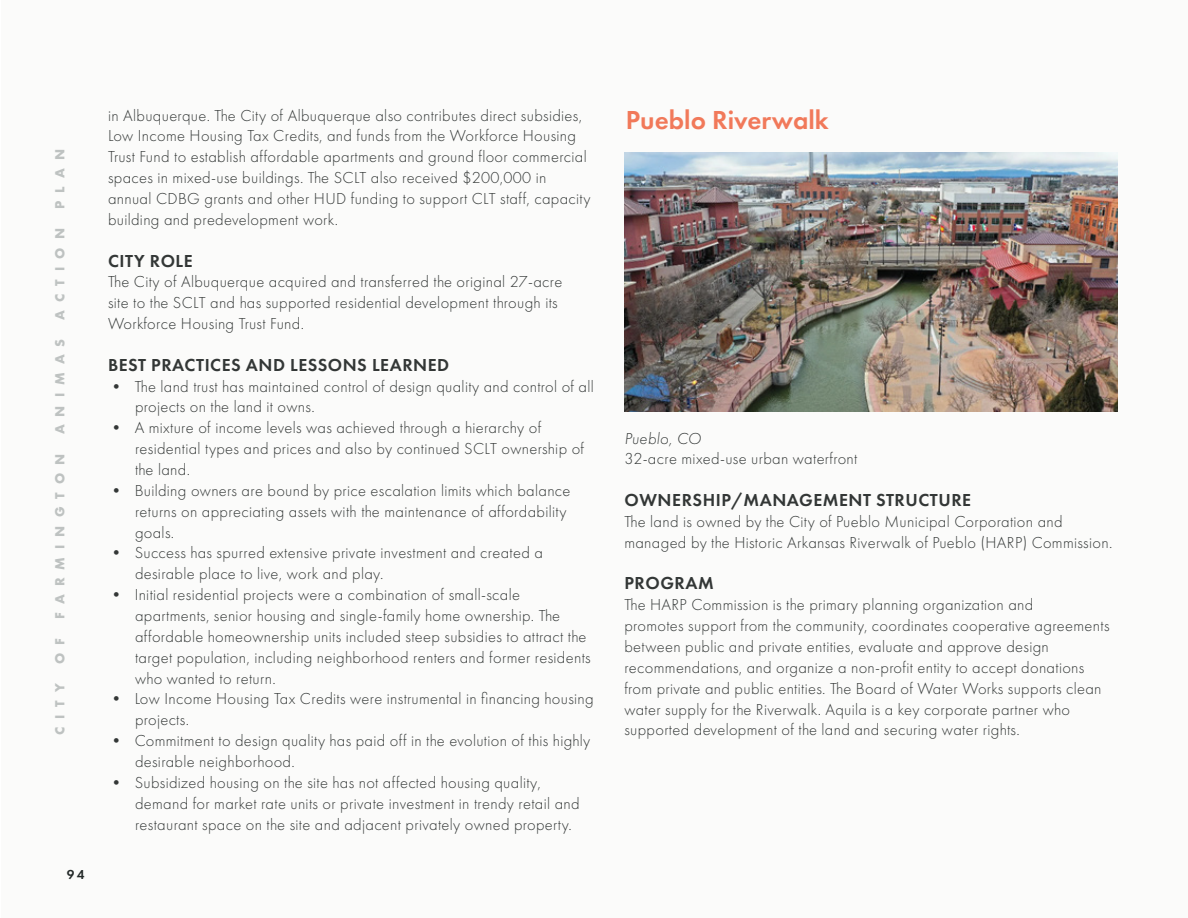
<style>
.page{position:relative;width:1188px;height:918px;background:#fff}
.page>*{position:absolute;margin:0;border:0;box-sizing:border-box;transform-origin:0 0}
.Header_3{font:600 27px "Futura PT";color:#f1795a}
.Body_Text_1_-_Align_Left{font:600 18px "Futura PT";letter-spacing:.03em;color:#333736}
.Body_Text_1_-_Align_Left-2{font:300 16.5px/20.9px "Futura PT";letter-spacing:.02em;color:#333736}
.Body_Text_1_-_Align_Left-3{font:italic 300 16.5px "Futura PT";letter-spacing:.02em;color:#333736}
.t1{font:700 13.8px "Futura PT";letter-spacing:.585em;color:#bec2c1}
.t2{font:600 13.5px "Futura PT";color:#242a29}
</style>
<div class="page">
<div style="left:1px;top:0;width:1187px;height:918px;background:#fbfbfa"></div>
<img style="left:625px;top:152px;width:493px;height:259px">
<p class="t1" style="left:51px;top:209px;width:61px;rotate:-90deg">PLAN</p>
<p class="t1" style="left:51px;top:320px;width:93px;rotate:-90deg">ACTION</p>
<p class="t1" style="left:51px;top:434px;width:97px;rotate:-90deg">ANIMAS</p>
<p class="t1" style="left:51px;top:619px;width:166px;rotate:-90deg">FARMINGTON</p>
<p class="t1" style="left:51px;top:664px;width:28px;rotate:-90deg">O F</p>
<p class="t1" style="left:51px;top:735px;width:54px;rotate:-90deg">CITY</p>
<p class="t2" style="left:67px;top:866px;width:19px">94</p>
<p class="Body_Text_1_-_Align_Left-2" style="left:108px;top:105px;width:484px">in Albuquerque. The City of Albuquerque also contributes direct subsidies, Low Income Housing Tax Credits, and funds from the Workforce Housing Trust Fund to establish affordable apartments and ground floor commercial spaces in mixed-use buildings. The SCLT also received $200,000 in annual CDBG grants and other HUD funding to support CLT staff, capacity building and predevelopment work.</p>
<p class="Body_Text_1_-_Align_Left" style="left:108px;top:249px;width:86px">CITY ROLE</p>
<p class="Body_Text_1_-_Align_Left-2" style="left:108px;top:272px;width:456px">The City of Albuquerque acquired and transferred the original 27-acre site to the SCLT and has supported residential development through its<br>Workforce Housing Trust Fund.</p>
<p class="Body_Text_1_-_Align_Left" style="left:108px;top:354px;width:343px">BEST PRACTICES AND LESSONS LEARNED</p>
<p class="Body_Text_1_-_Align_Left-2" style="left:135px;top:376px;width:460px;text-indent:-27px">• The land trust has maintained control of design quality and control of all projects on the land it owns.</p>
<p class="Body_Text_1_-_Align_Left-2" style="left:135px;top:418px;width:451px;text-indent:-27px">• A mixture of income levels was achieved through a hierarchy of residential types and prices and also by continued SCLT ownership of the land.</p>
<p class="Body_Text_1_-_Align_Left-2" style="left:135px;top:480px;width:437px;text-indent:-27px">• Building owners are bound by price escalation limits which balance returns on appreciating assets with the maintenance of affordability goals.</p>
<p class="Body_Text_1_-_Align_Left-2" style="left:135px;top:543px;width:409px;text-indent:-27px">• Success has spurred extensive private investment and created a desirable place to live, work and play.</p>
<p class="Body_Text_1_-_Align_Left-2" style="left:135px;top:584px;width:457px;text-indent:-27px">• Initial residential projects were a combination of small-scale apartments, senior housing and single-family home ownership. The affordable homeownership units included steep subsidies to attract the target population, including neighborhood renters and former residents who wanted to return.</p>
<p class="Body_Text_1_-_Align_Left-2" style="left:135px;top:689px;width:460px;text-indent:-27px">• Low Income Housing Tax Credits were instrumental in financing housing projects.</p>
<p class="Body_Text_1_-_Align_Left-2" style="left:135px;top:730px;width:457px;text-indent:-27px">• Commitment to design quality has paid off in the evolution of this highly desirable neighborhood.</p>
<p class="Body_Text_1_-_Align_Left-2" style="left:135px;top:772px;width:446px;text-indent:-27px">• Subsidized housing on the site has not affected housing quality, demand for market rate units or private investment in trendy retail and restaurant space on the site and adjacent privately owned property.</p>
<p class="Header_3" style="left:626px;top:103px;width:204px">Pueblo Riverwalk</p>
<p class="Body_Text_1_-_Align_Left-3" style="left:624px;top:429px;width:78px">Pueblo, CO</p>
<p class="Body_Text_1_-_Align_Left-2" style="left:624px;top:449px;width:235px">32-acre mixed-use urban waterfront</p>
<p class="Body_Text_1_-_Align_Left" style="left:624px;top:489px;width:348px">OWNERSHIP/MANAGEMENT STRUCTURE</p>
<p class="Body_Text_1_-_Align_Left-2" style="left:624px;top:511px;width:490px">The land is owned by the City of Pueblo Municipal Corporation and managed by the Historic Arkansas Riverwalk of Pueblo (HARP) Commission.</p>
<p class="Body_Text_1_-_Align_Left" style="left:624px;top:572px;width:91px">PROGRAM</p>
<p class="Body_Text_1_-_Align_Left-2" style="left:624px;top:595px;width:410px">The HARP Commission is the primary planning organization and</p>
<p class="Body_Text_1_-_Align_Left-2" style="left:624px;top:615px;width:487px">promotes support from the community, coordinates cooperative agreements between public and private entities, evaluate and approve design recommendations, and organize a non-profit entity to accept donations from private and public entities. The Board of Water Works supports clean water supply for the Riverwalk. Aquila is a key corporate partner who supported development of the land and securing water rights.</p>
</div>
